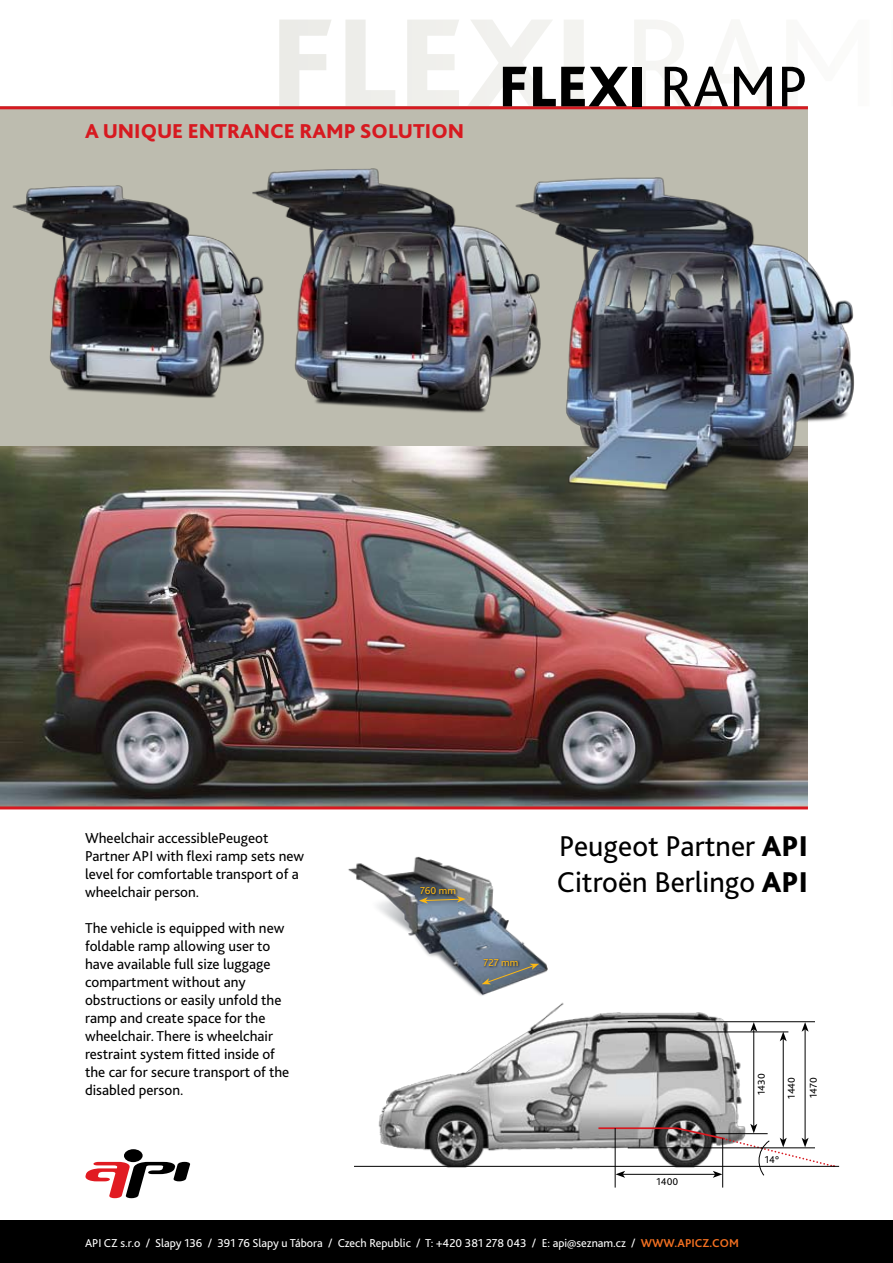
<style>
.page{position:relative;width:893px;height:1263px;background:#fff}
.page>*{position:absolute;margin:0;border:0;box-sizing:border-box;transform-origin:0 0}
.t1{font:800 60px "Bliss 2";color:#000}
.t2{font:30px/36px "Bliss 2";color:#000}
.t3{font:800 21px "Bliss 2";color:#d71920}
.t4{font:15px/18px "Bliss 2";color:#000}
.t5{font:12px "Bliss 2";color:#fff}
.t6{font:700 12px "Bliss 2";color:#f37021}
.t7{font:10.5px "Bliss Pro";color:#fdb813}
.t8{font:10.35px/21.9px "Bliss Pro";color:#000}
.s1{font-weight:400}
.s2{font-weight:800}
.s3{font-family:"Bliss Pro"}
.s4{font-weight:700;color:#f37021}
</style>
<div class="page">
<div style="left:0;top:106px;width:808px;height:340px;background:#bdbcaf"></div>
<svg style="left:279px;top:19px;width:421px;height:87px"></svg>
<img style="left:0;top:446px;width:808px;height:360px">
<img style="left:12px;top:185px;width:158px;height:212px">
<img style="left:170px;top:168px;width:249px;height:294px">
<img style="left:357px;top:1002px;width:432px;height:186px">
<hr style="left:628px;top:1021px;width:187px;height:1px;background:#000">
<hr style="left:627px;top:1032px;width:161px;height:1px;background:#000">
<hr style="left:753px;top:1029px;width:1px;height:97px;background:#000">
<svg style="left:750px;top:1022px;width:7px;height:10px"></svg>
<hr style="left:354px;top:1166px;width:485px;height:1px;background:#000">
<hr style="left:805px;top:1029px;width:1px;height:111px;background:#000">
<svg style="left:802px;top:1022px;width:7px;height:10px"></svg>
<hr style="left:783px;top:1039px;width:1px;height:101px;background:#000">
<svg style="left:780px;top:1032px;width:7px;height:9px"></svg>
<hr style="left:722px;top:1138px;width:1px;height:49px;background:#000">
<svg style="left:597px;top:1124px;width:237px;height:54px"></svg>
<hr style="left:615px;top:1128px;width:1px;height:59px;background:#000">
<div style="left:0;top:1220px;width:893px;height:43px;background:#000"></div>
<hr style="left:0;top:106px;width:808px;height:3px;background:#d71920">
<hr style="left:0;top:806px;width:808px;height:3px;background:#d71920">
<svg style="left:85px;top:1162px;width:105px;height:36px"></svg>
<div style="left:124px;top:1149px;width:19px;height:13px;background:#000;border-radius:50%"></div>
<img style="left:419px;top:177px;width:436px;height:345px">
<img style="left:348px;top:856px;width:212px;height:147px">
<svg style="left:482px;top:964px;width:57px;height:20px"></svg>
<div style="left:483px;top:958px;width:58px;height:22px;background:#000;opacity:.75"></div>
<div style="left:419px;top:886px;width:61px;height:22px;background:#000;opacity:.75"></div>
<h3 class="t3" style="left:85px;top:118px;width:381px">A UNIQUE ENTRANCE RAMP SOLUTION</h3>
<h1 class="t1" style="left:498px;top:49px;width:303px">FLEXI <span class="s1">ramp</span></h1>
<p class="t4" style="left:85px;top:828px;width:221px">Wheelchair accessiblePeugeot<br>Partner API with flexi ramp sets new level for comfortable transport of a wheelchair person.</p>
<p class="t4" style="left:85px;top:918px;width:206px">The vehicle is equipped with new foldable ramp allowing user to have available full size luggage compartment without any obstructions or easily unfold the ramp and create space for the wheelchair. There is wheelchair restraint system fitted inside of the car for secure transport of the disabled person.</p>
<p class="t7" style="left:420px;top:884px;width:37px">760 mm</p>
<p class="t7" style="left:484px;top:956px;width:36px">727 mm</p>
<h2 class="t2" style="left:557px;top:827px;width:221px">Peugeot Partner <span class="s2">API<br></span>Citroën Berlingo <span class="s2">API</span></h2>
<p class="t8" style="left:656px;top:1171px;width:23px">1400</p>
<p class="t8" style="left:750px;top:1095px;width:23px;rotate:-90deg">1430</p>
<p class="t8" style="left:780px;top:1099px;width:23px;rotate:-90deg">1440<br>1470</p>
<p class="t8" style="left:765px;top:1148px;width:16px">14°</p>
<p class="t5" style="left:85px;top:1236px;width:569px">API CZ s.r.o / Slapy 136 / 391 76 Slapy u Tábora / Czech Republic / T: +420 381 278 043 / E: api<span class="s3">@</span>seznam.cz / <span class="s4">WWW</span></p>
<p class="t6" style="left:674px;top:1236px;width:11px">.APIC</p>
<p class="t6" style="left:702px;top:1236px;width:38px">Z.COM</p>
</div>
